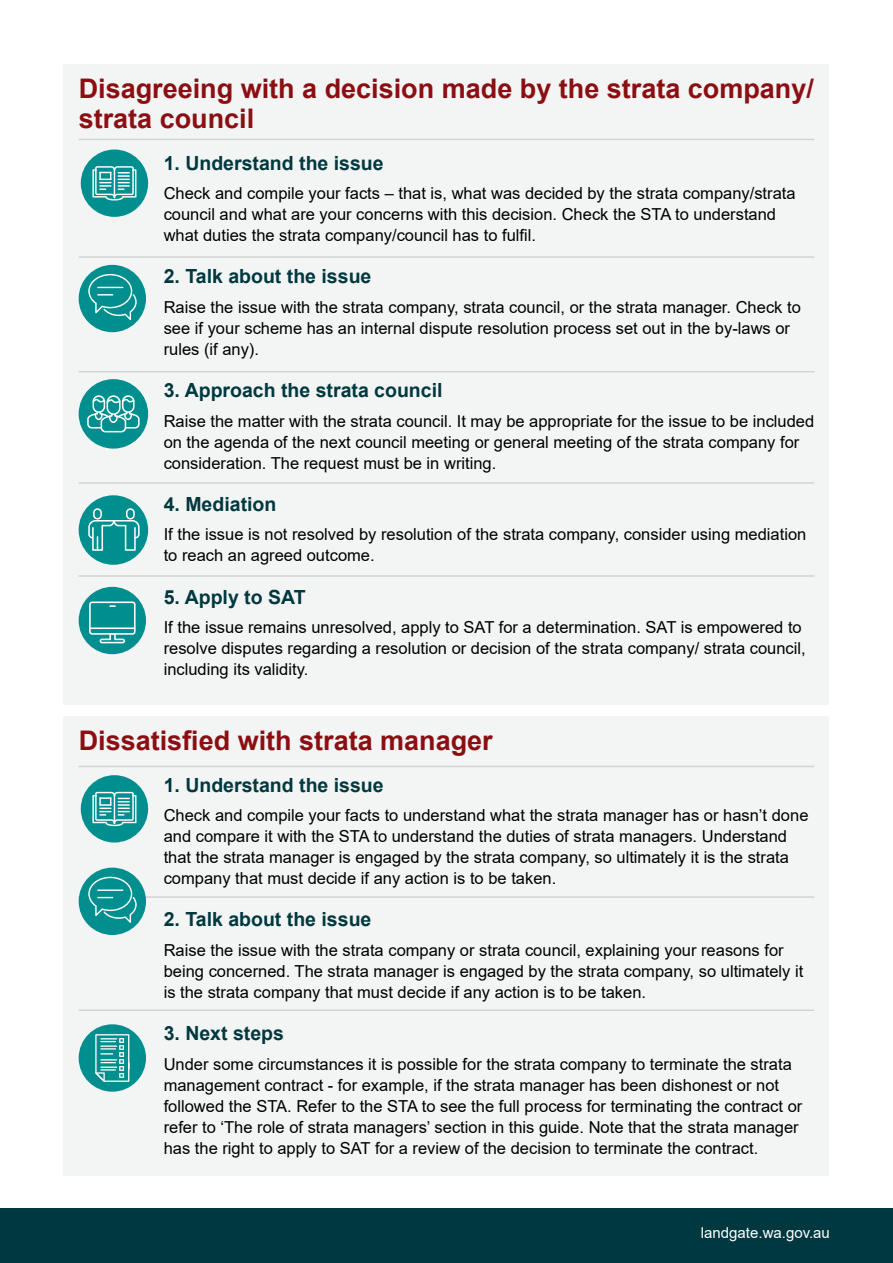
<style>
.page{position:relative;width:893px;height:1263px;background:#fff}
.page>*{position:absolute;margin:0;border:0;box-sizing:border-box;transform-origin:0 0}
.t1{font:700 27px/30px "Arial";color:#8b0f12}
.t2{font:700 19.5px "Arial";color:#00383f}
.t3{font:16.5px/21px "Arial";color:#000}
.t4{font:15px "Arial";color:#fff}
</style>
<div class="page">
<div style="left:0;top:1208px;width:893px;height:55px;background:#00383f"></div>
<div style="left:64px;top:64px;width:765px;height:640px;background:#f3f4f4"></div>
<hr style="left:79px;top:371px;width:735px;height:1px;background:#d1d3d4">
<hr style="left:79px;top:575px;width:735px;height:2px;background:#d1d3d4">
<hr style="left:79px;top:139px;width:735px;height:1px;background:#d1d3d4">
<hr style="left:79px;top:256px;width:735px;height:2px;background:#d1d3d4">
<hr style="left:79px;top:482px;width:735px;height:2px;background:#d1d3d4">
<div style="left:81px;top:150px;width:67px;height:67px;background:#008f8e;border-radius:50%"></div>
<svg style="left:92px;top:166px;width:44px;height:34px"></svg>
<div style="left:79px;top:265px;width:67px;height:67px;background:#008f8e;border-radius:50%"></div>
<svg style="left:88px;top:274px;width:49px;height:46px"></svg>
<div style="left:79px;top:587px;width:67px;height:67px;background:#008f8e;border-radius:50%"></div>
<svg style="left:89px;top:601px;width:47px;height:42px"></svg>
<div style="left:79px;top:379px;width:69px;height:70px;background:#008f8e;border-radius:50%"></div>
<svg style="left:87px;top:395px;width:53px;height:37px"></svg>
<div style="left:79px;top:495px;width:69px;height:70px;background:#008f8e;border-radius:50%"></div>
<svg style="left:88px;top:508px;width:52px;height:43px"></svg>
<div style="left:64px;top:716px;width:765px;height:459px;background:#f3f4f4"></div>
<hr style="left:79px;top:896px;width:735px;height:2px;background:#d1d3d4">
<hr style="left:79px;top:1009px;width:735px;height:2px;background:#d1d3d4">
<hr style="left:79px;top:766px;width:735px;height:1px;background:#d1d3d4">
<div style="left:81px;top:775px;width:67px;height:67px;background:#008f8e;border-radius:50%"></div>
<svg style="left:92px;top:792px;width:44px;height:34px"></svg>
<div style="left:79px;top:868px;width:67px;height:67px;background:#008f8e;border-radius:50%"></div>
<svg style="left:88px;top:877px;width:49px;height:46px"></svg>
<div style="left:79px;top:1024px;width:67px;height:68px;background:#008f8e;border-radius:50%"></div>
<svg style="left:95px;top:1034px;width:34px;height:48px"></svg>
<h1 class="t1" style="left:79px;top:73px;width:737px">Disagreeing with a decision made by the strata company/ strata council</h1>
<p class="t2" style="left:164px;top:149px;width:221px">1. Understand the issue</p>
<p class="t3" style="left:164px;top:183px;width:633px">Check and compile your facts – that is, what was decided by the strata company/strata council and what are your concerns with this decision. Check the STA to understand what duties the strata company/council has to fulfil.</p>
<p class="t2" style="left:164px;top:263px;width:209px">2. Talk about the issue</p>
<p class="t3" style="left:164px;top:296px;width:639px">Raise the issue with the strata company, strata council, or the strata manager. Check to see if your scheme has an internal dispute resolution process set out in the by-laws or rules (if any).</p>
<p class="t2" style="left:164px;top:377px;width:280px">3. Approach the strata council</p>
<p class="t3" style="left:164px;top:410px;width:652px">Raise the matter with the strata council. It may be appropriate for the issue to be included on the agenda of the next council meeting or general meeting of the strata company for consideration. The request must be in writing.</p>
<p class="t2" style="left:164px;top:490px;width:114px">4. Mediation</p>
<p class="t3" style="left:164px;top:524px;width:644px">If the issue is not resolved by resolution of the strata company, consider using mediation to reach an agreed outcome.</p>
<p class="t2" style="left:164px;top:583px;width:143px">5. Apply to SAT</p>
<p class="t3" style="left:164px;top:617px;width:643px">If the issue remains unresolved, apply to SAT for a determination. SAT is empowered to resolve disputes regarding a resolution or decision of the strata company/ strata council, including its validity.</p>
<h1 class="t1" style="left:79px;top:725px;width:416px">Dissatisfied with strata manager</h1>
<p class="t2" style="left:164px;top:771px;width:221px">1. Understand the issue</p>
<p class="t3" style="left:164px;top:805px;width:646px">Check and compile your facts to understand what the strata manager has or hasn’t done and compare it with the STA to understand the duties of strata managers. Understand that the strata manager is engaged by the strata company, so ultimately it is the strata company that must decide if any action is to be taken.</p>
<p class="t2" style="left:164px;top:906px;width:209px">2. Talk about the issue</p>
<p class="t3" style="left:164px;top:939px;width:641px">Raise the issue with the strata company or strata council, explaining your reasons for being concerned. The strata manager is engaged by the strata company, so ultimately it is the strata company that must decide if any action is to be taken.</p>
<p class="t2" style="left:164px;top:1019px;width:122px">3. Next steps</p>
<p class="t3" style="left:164px;top:1053px;width:640px">Under some circumstances it is possible for the strata company to terminate the strata management contract - for example, if the strata manager has been dishonest or not followed the STA. Refer to the STA to see the full process for terminating the contract or refer to ‘The role of strata managers’ section in this guide. Note that the strata manager has the right to apply to SAT for a review of the decision to terminate the contract.</p>
<p class="t4" style="left:701px;top:1222px;width:130px">landgate.wa.gov.au</p>
</div>
